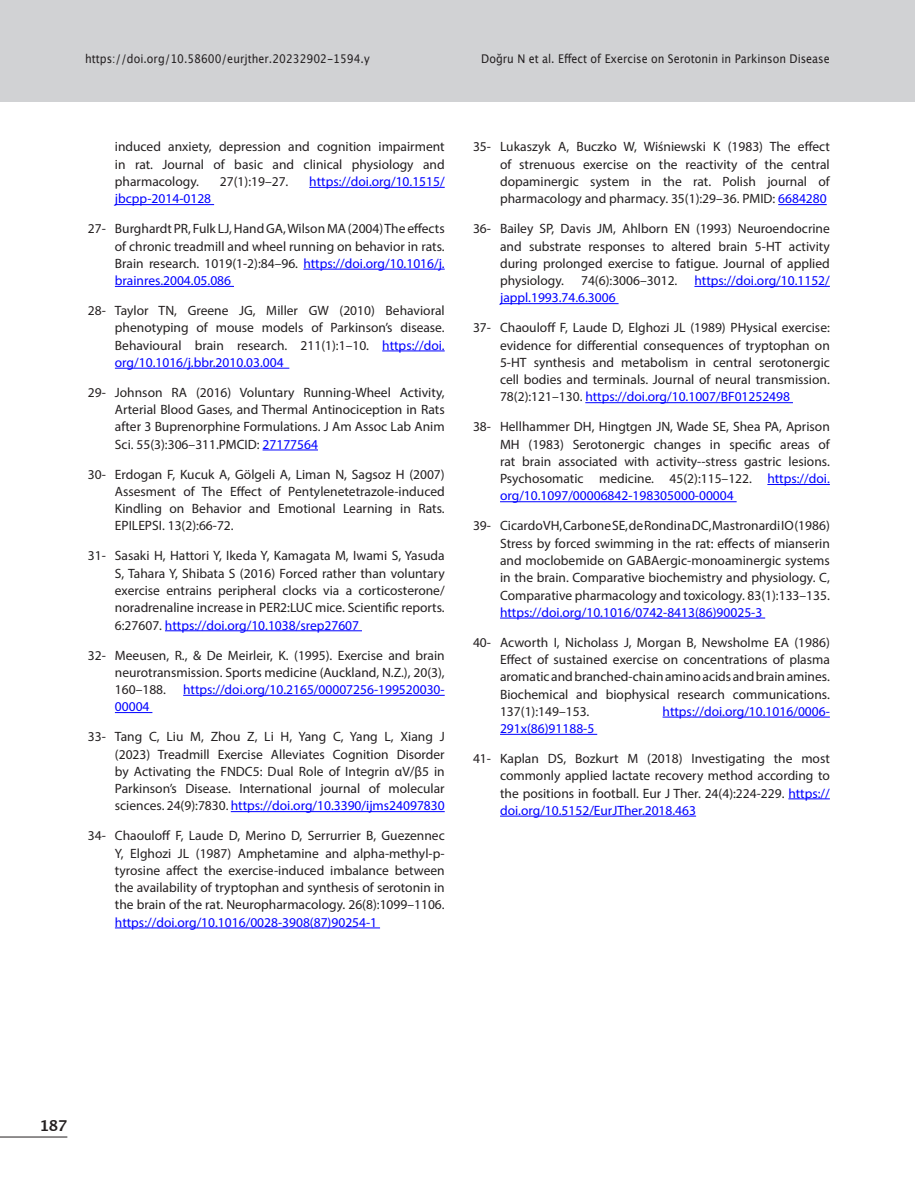
<style>
.page{position:relative;width:915px;height:1191px;background:#fff}
.page>*{position:absolute;margin:0;border:0;box-sizing:border-box;transform-origin:0 0}
.t1{font:700 15px "Lucida Grande";color:#231f20}
.t2{font:13.5px/17.2px "Myriad Pro";color:#231f20;text-align:justify}
.t3{font:13.5px "Myriad Pro";color:#00f}
.t4{font:12px "Lucida Grande";color:#231f20;scale:.9 1}
.s1{color:#00f}
</style>
<div class="page">
<div style="left:0;top:0;width:914px;height:102px;background:#d1d2d4"></div>
<hr style="left:0;top:1136px;width:67px;height:1px;background:#231f20">
<hr style="left:309px;top:187px;width:135px;height:1px;background:#00f">
<hr style="left:115px;top:204px;width:99px;height:1px;background:#00f">
<hr style="left:303px;top:269px;width:141px;height:1px;background:#00f">
<hr style="left:115px;top:286px;width:119px;height:1px;background:#00f">
<hr style="left:382px;top:350px;width:62px;height:1px;background:#00f">
<hr style="left:115px;top:368px;width:174px;height:1px;background:#00f">
<hr style="left:262px;top:449px;width:56px;height:1px;background:#00f">
<hr style="left:165px;top:630px;width:197px;height:1px;background:#00f">
<hr style="left:183px;top:695px;width:261px;height:1px;background:#00f">
<hr style="left:115px;top:712px;width:37px;height:1px;background:#00f">
<hr style="left:231px;top:811px;width:213px;height:1px;background:#00f">
<hr style="left:115px;top:927px;width:265px;height:1px;background:#00f">
<hr style="left:778px;top:204px;width:48px;height:1px;background:#00f">
<hr style="left:694px;top:286px;width:135px;height:1px;background:#00f">
<hr style="left:500px;top:303px;width:118px;height:1px;background:#00f">
<hr style="left:585px;top:402px;width:207px;height:1px;background:#00f">
<hr style="left:767px;top:484px;width:62px;height:1px;background:#00f">
<hr style="left:500px;top:501px;width:236px;height:1px;background:#00f">
<hr style="left:500px;top:617px;width:265px;height:1px;background:#00f">
<hr style="left:662px;top:716px;width:167px;height:1px;background:#00f">
<hr style="left:500px;top:734px;width:97px;height:1px;background:#00f">
<hr style="left:788px;top:798px;width:41px;height:1px;background:#00f">
<hr style="left:500px;top:815px;width:195px;height:1px;background:#00f">
<p class="t4" style="left:85px;top:51px;width:317px">https://doi.org/10.58600/eurjther.20232902-1594.y</p>
<p class="t4" style="left:481px;top:51px;width:388px">Doğru N et al. Effect of Exercise on Serotonin in Parkinson Disease</p>
<p class="t2" style="left:115px;top:138px;width:331px">induced anxiety, depression and cognition impairment in rat. Journal of basic and clinical physiology and pharmacology.</p>
<p class="t2" style="left:220px;top:173px;width:70px">27(1):19–27.</p>
<p class="t3" style="left:309px;top:173px;width:137px">https://doi.org/10.1515/</p>
<p class="t3" style="left:115px;top:190px;width:98px">jbcpp-2014-0128</p>
<p class="t2" style="left:115px;top:220px;width:331px;text-indent:-27px">27- Burghardt PR, Fulk LJ, Hand GA, Wilson MA (2004) The effects of chronic treadmill and wheel running on behavior in rats.<br>Brain research. 1019(1-2):84–96. <span class="s1">https://doi.org/10.1016/j. brainres.2004.05.086</span></p>
<p class="t2" style="left:115px;top:302px;width:331px;text-indent:-27px">28- Taylor TN, Greene JG, Miller GW (2010) Behavioral phenotyping of mouse models of Parkinson’s disease.<br>Behavioural brain research. 211(1):1–10. <span class="s1">https://doi. org/10.1016/j.bbr.2010.03.004</span></p>
<p class="t2" style="left:115px;top:383px;width:331px;text-indent:-27px">29- Johnson RA (2016) Voluntary Running-Wheel Activity, Arterial Blood Gases, and Thermal Antinociception in Rats after 3 Buprenorphine Formulations. J Am Assoc Lab Anim Sci. 55(3):306–311.PMCID: <span class="s1">27177564</span></p>
<p class="t2" style="left:115px;top:465px;width:331px;text-indent:-27px">30- Erdogan F, Kucuk A, Gölgeli A, Liman N, Sagsoz H (2007)<br>Assesment of The Effect of Pentylenetetrazole-induced Kindling on Behavior and Emotional Learning in Rats.<br>EPILEPSI. 13(2):66-72.</p>
<p class="t2" style="left:115px;top:547px;width:331px;text-indent:-27px">31- Sasaki H, Hattori Y, Ikeda Y, Kamagata M, Iwami S, Yasuda S, Tahara Y, Shibata S (2016) Forced rather than voluntary exercise entrains peripheral clocks via a corticosterone/ noradrenaline increase in PER2:LUC mice. Scientific reports.<br>6:27607. <span class="s1">https://doi.org/10.1038/srep27607</span></p>
<p class="t2" style="left:115px;top:646px;width:331px;text-indent:-27px">32- Meeusen, R., &amp; De Meirleir, K. (1995). Exercise and brain neurotransmission. Sports medicine (Auckland, N.Z.), 20(3), 160–188.</p>
<p class="t3" style="left:183px;top:681px;width:263px">https://doi.org/10.2165/00007256-199520030-</p>
<p class="t3" style="left:115px;top:698px;width:36px">00004</p>
<p class="t2" style="left:115px;top:728px;width:331px;text-indent:-27px">33- Tang C, Liu M, Zhou Z, Li H, Yang C, Yang L, Xiang J (2023) Treadmill Exercise Alleviates Cognition Disorder by Activating the FNDC5: Dual Role of Integrin αV/β5 in Parkinson’s Disease. International journal of molecular sciences. 24(9):7830. <span class="s1">https://doi.org/10.3390/ijms24097830</span></p>
<p class="t2" style="left:115px;top:827px;width:331px;text-indent:-27px">34- Chaouloff F, Laude D, Merino D, Serrurrier B, Guezennec Y, Elghozi JL (1987) Amphetamine and alpha-methyl-p&shy;tyrosine affect the exercise-induced imbalance between the availability of tryptophan and synthesis of serotonin in the brain of the rat. Neuropharmacology. 26(8):1099–1106.</p>
<p class="t3" style="left:115px;top:914px;width:264px">https://doi.org/10.1016/0028-3908(87)90254-1</p>
<p class="t2" style="left:500px;top:138px;width:331px;text-indent:-27px">35- Lukaszyk A, Buczko W, Wiśniewski K (1983) The effect of strenuous exercise on the reactivity of the central dopaminergic system in the rat. Polish journal of pharmacology and pharmacy. 35(1):29–36. PMID: <span class="s1">6684280</span></p>
<p class="t2" style="left:500px;top:220px;width:331px;text-indent:-27px">36- Bailey SP, Davis JM, Ahlborn EN (1993) Neuroendocrine and substrate responses to altered brain 5-HT activity during prolonged exercise to fatigue. Journal of applied physiology.</p>
<p class="t2" style="left:581px;top:272px;width:98px">74(6):3006–3012.</p>
<p class="t3" style="left:694px;top:272px;width:137px">https://doi.org/10.1152/</p>
<p class="t3" style="left:500px;top:289px;width:117px">jappl.1993.74.6.3006</p>
<p class="t2" style="left:500px;top:319px;width:331px;text-indent:-27px">37- Chaouloff F, Laude D, Elghozi JL (1989) PHysical exercise: evidence for differential consequences of tryptophan on 5-HT synthesis and metabolism in central serotonergic cell bodies and terminals. Journal of neural transmission.<br>78(2):121–130. <span class="s1">https://doi.org/10.1007/BF01252498</span></p>
<p class="t2" style="left:500px;top:418px;width:331px;text-indent:-27px">38- Hellhammer DH, Hingtgen JN, Wade SE, Shea PA, Aprison MH (1983) Serotonergic changes in specific areas of rat brain associated with activity--stress gastric lesions.<br>Psychosomatic medicine. 45(2):115–122. <span class="s1">https://doi. org/10.1097/00006842-198305000-00004</span></p>
<p class="t2" style="left:500px;top:517px;width:331px;text-indent:-27px">39- Cicardo VH, Carbone SE, de Rondina DC, Mastronardi IO (1986)<br>Stress by forced swimming in the rat: effects of mianserin and moclobemide on GABAergic-monoaminergic systems in the brain. Comparative biochemistry and physiology. C, Comparative pharmacology and toxicology. 83(1):133–135.</p>
<p class="t3" style="left:500px;top:604px;width:264px">https://doi.org/10.1016/0742-8413(86)90025-3</p>
<p class="t2" style="left:500px;top:633px;width:331px;text-indent:-27px">40- Acworth I, Nicholass J, Morgan B, Newsholme EA (1986)<br>Effect of sustained exercise on concentrations of plasma aromatic and branched-chain amino acids and brain amines.<br>Biochemical and biophysical research communications.<br>137(1):149–153.</p>
<p class="t3" style="left:662px;top:703px;width:169px">https://doi.org/10.1016/0006-</p>
<p class="t3" style="left:500px;top:720px;width:96px">291x(86)91188-5</p>
<p class="t2" style="left:500px;top:749px;width:331px;text-indent:-27px">41- Kaplan DS, Bozkurt M (2018) Investigating the most commonly applied lactate recovery method according to the positions in football. Eur J Ther. 24(4):224-229. <span class="s1">https:// doi.org/10.5152/EurJTher.2018.463</span></p>
<p class="t1" style="left:39px;top:1113px;width:29px">187</p>
</div>
